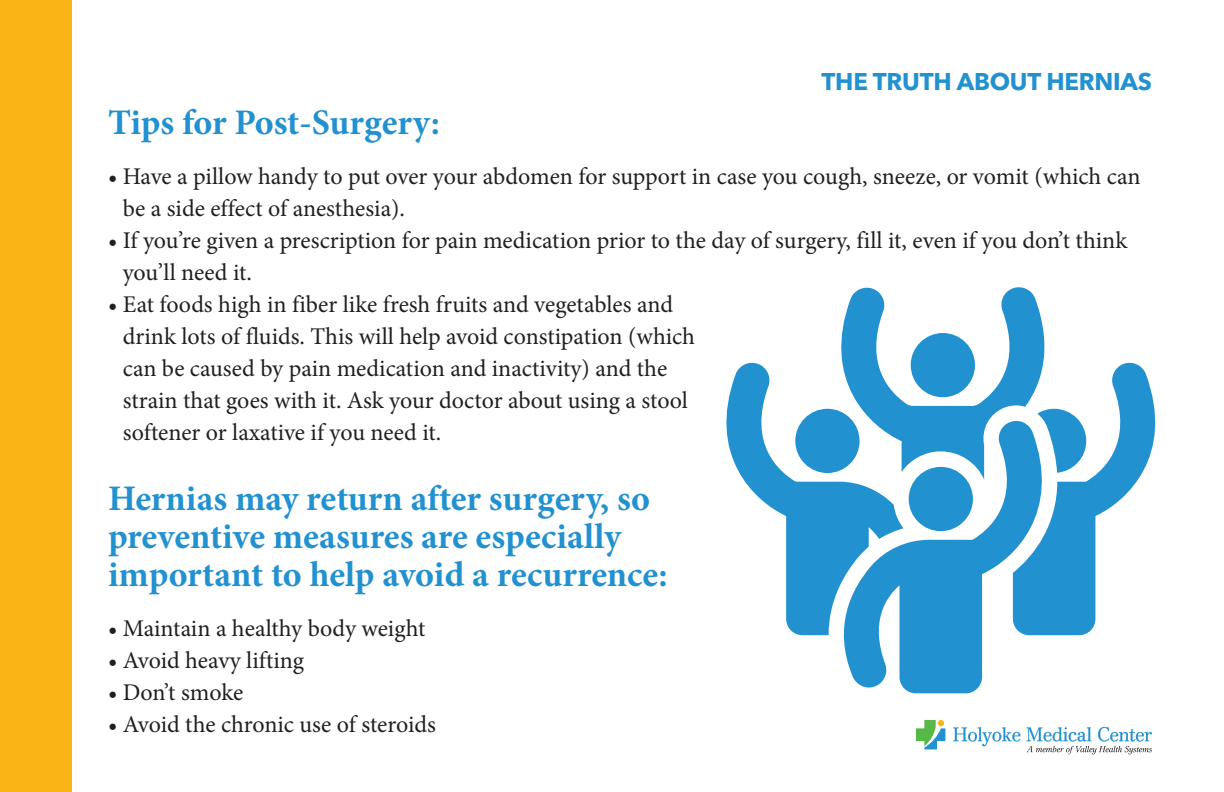
<style>
.page{position:relative;width:1224px;height:792px;background:#fff}
.page>*{position:absolute;margin:0;border:0;box-sizing:border-box;transform-origin:0 0}
.Reason{font:700 36px/38px "Minion Pro";color:#2291d0}
.body{font:24px/32px "Minion Pro";color:#231f20}
.Subheads{font:700 24px "Avenir Next LT Pro";letter-spacing:-.01em;color:#2291d0}
</style>
<div class="page">
<div style="left:0;top:0;width:72px;height:792px;background:#f9b415"></div>
<svg style="left:916px;top:720px;width:29px;height:29px"></svg>
<svg style="left:953px;top:727px;width:67px;height:19px"></svg>
<svg style="left:1027px;top:727px;width:125px;height:27px"></svg>
<svg style="left:841px;top:287px;width:204px;height:132px"></svg>
<svg style="left:843px;top:419px;width:219px;height:274px;fill:#2291d0"></svg>
<svg style="left:726px;top:361px;width:178px;height:274px;fill:#2291d0"></svg>
<svg style="left:1013px;top:361px;width:143px;height:274px;fill:#2291d0"></svg>
<p class="Subheads" style="left:822px;top:67px;width:332px">THE TRUTH ABOUT HERNIAS</p>
<p class="Reason" style="left:108px;top:103px;width:334px">Tips for Post-Surgery:</p>
<p class="body" style="left:123px;top:161px;width:1019px;text-indent:-15px">• Have a pillow handy to put over your abdomen for support in case you cough, sneeze, or vomit (which can be a side effect of anesthesia).</p>
<p class="body" style="left:123px;top:225px;width:1006px;text-indent:-15px">• If you’re given a prescription for pain medication prior to the day of surgery, fill it, even if you don’t think you’ll need it.</p>
<p class="body" style="left:123px;top:289px;width:574px;text-indent:-15px">• Eat foods high in fiber like fresh fruits and vegetables and drink lots of fluids. This will help avoid constipation (which can be caused by pain medication and inactivity) and the strain that goes with it. Ask your doctor about using a stool softener or laxative if you need it.</p>
<p class="Reason" style="left:108px;top:479px;width:561px">Hernias may return after surgery, so preventive measures are especially important to help avoid a recurrence:</p>
<p class="body" style="left:108px;top:613px;width:319px">• Maintain a healthy body weight</p>
<p class="body" style="left:108px;top:645px;width:198px">• Avoid heavy lifting</p>
<p class="body" style="left:108px;top:677px;width:137px">• Don’t smoke</p>
<p class="body" style="left:108px;top:709px;width:329px">• Avoid the chronic use of steroids</p>
</div>
